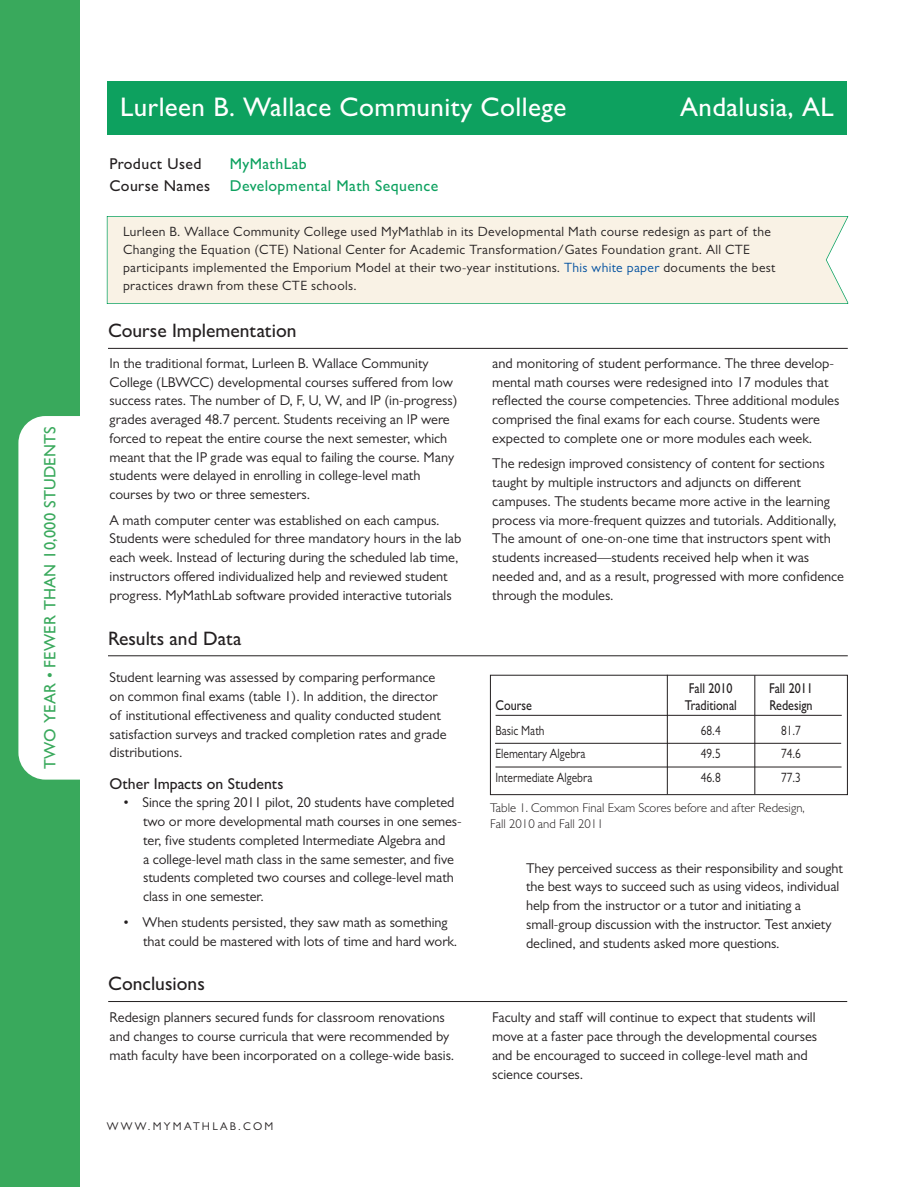
<style>
.page{position:relative;width:918px;height:1188px;background:#fff}
.page>*{position:absolute;margin:0;border:0;box-sizing:border-box;transform-origin:0 0}
.t1{font:500 27px "Gill Sans MT Pro";letter-spacing:.015em;color:#fff}
.t2{font:500 19.5px "Gill Sans MT Pro";color:#231f20}
.t3{font:500 16.5px "Gill Sans MT Pro";letter-spacing:.01em;color:#39a95c}
.t4{font:500 15.75px/22.5px "Gill Sans MT Pro";letter-spacing:.025em;color:#0da15f}
.t5{font:500 15.75px "Gill Sans MT Pro";color:#231f20}
.t6{font:500 15.75px "Gill Sans MT Pro";letter-spacing:.025em;color:#231f20}
.t7{font:14.25px/18.8px "Gill Sans MT Pro";color:#231f20}
.t8{font:500 14.25px "Gill Sans MT Pro";color:#231f20;scale:.85 1}
.t9{font:13.5px/18px "Gill Sans MT Pro";letter-spacing:.025em;color:#231f20}
.t10{font:13.5px "Gill Sans MT Pro";color:#231f20;scale:.85 1}
.t11{font:13.5px "Gill Sans MT Pro";letter-spacing:.025em;color:#231f20;scale:.85 1}
.t12{font:300 12.75px/15.8px "Gill Sans MT Pro";color:#231f20}
.t13{font:11.25px "Gill Sans MT Pro";letter-spacing:.2em;color:#231f20}
.s1{color:#231f20}
.s2{color:#01509f}
</style>
<div class="page">
<div style="left:107px;top:216px;width:741px;height:88px;background:#f9f2e5"></div>
<div style="left:107px;top:81px;width:740px;height:54px;background:#0da15f"></div>
<div style="left:0;top:0;width:80px;height:1187px;background:#39a95c"></div>
<div style="left:18px;top:416px;width:95px;height:364px;background:#fff;border-radius:27px"></div>
<hr style="left:108px;top:348px;width:740px;height:1px;background:#231f20">
<hr style="left:108px;top:655px;width:740px;height:1px;background:#231f20">
<hr style="left:108px;top:1001px;width:739px;height:1px;background:#231f20">
<div style="left:490px;top:675px;width:358px;height:120px;border:1px solid #231f20"></div>
<hr style="left:496px;top:715px;width:346px;height:1px;background:#231f20">
<hr style="left:667px;top:675px;width:1px;height:119px;background:#231f20">
<hr style="left:755px;top:675px;width:1px;height:119px;background:#231f20">
<hr style="left:495px;top:767px;width:347px;height:1px;background:#231f20">
<hr style="left:495px;top:743px;width:346px;height:1px;background:#231f20">
<p class="t3" style="left:44px;top:769px;width:344px;rotate:-90deg">TWO YEAR • FEWER THAN 10,000 STUDENTS</p>
<h1 class="t1" style="left:120px;top:97px;width:448px">Lurleen B. Wallace Community College</h1>
<h1 class="t1" style="left:680px;top:97px;width:155px">Andalusia, AL</h1>
<p class="t4" style="left:109px;top:154px;width:330px;text-indent:120px">MyMathLab<br><span class="s1">Course Names</span> Developmental Math Sequence</p>
<p class="t6" style="left:109px;top:158px;width:94px">Product Used</p>
<p class="t9" style="left:123px;top:224px;width:654px">Lurleen B. Wallace Community College used MyMathlab in its Developmental Math course redesign as part of the Changing the Equation (CTE) National Center for Academic Transformation/Gates Foundation grant. All CTE participants implemented the Emporium Model at their two-year institutions. <span class="s2">This white paper</span> documents the best practices drawn from these CTE schools.</p>
<h2 class="t2" style="left:108px;top:323px;width:190px">Course Implementation</h2>
<p class="t7" style="left:110px;top:355px;width:350px">In the traditional format, Lurleen B. Wallace Community College (LBWCC) developmental courses suffered from low success rates. The number of D, F, U, W, and IP (in-progress) grades averaged 48.7 percent. Students receiving an IP were forced to repeat the entire course the next semester, which meant that the IP grade was equal to failing the course. Many students were delayed in enrolling in college-level math courses by two or three semesters.</p>
<p class="t7" style="left:110px;top:512px;width:354px">A math computer center was established on each campus.<br>Students were scheduled for three mandatory hours in the lab each week. Instead of lecturing during the scheduled lab time, instructors offered individualized help and reviewed student progress. MyMathLab software provided interactive tutorials</p>
<h2 class="t2" style="left:108px;top:631px;width:135px">Results and Data</h2>
<p class="t7" style="left:109px;top:670px;width:339px">Student learning was assessed by comparing performance on common final exams (table 1). In addition, the director of institutional effectiveness and quality conducted student satisfaction surveys and tracked completion rates and grade distributions.</p>
<p class="t5" style="left:110px;top:777px;width:175px">Other Impacts on Students</p>
<p class="t7" style="left:143px;top:795px;width:320px;text-indent:-20px">• Since the spring 2011 pilot, 20 students have completed two or more developmental math courses in one semes&shy;ter, five students completed Intermediate Algebra and<br>a college-level math class in the same semester, and five students completed two courses and college-level math class in one semester.</p>
<p class="t7" style="left:143px;top:914px;width:316px;text-indent:-20px">• When students persisted, they saw math as something that could be mastered with lots of time and hard work.</p>
<h2 class="t2" style="left:108px;top:976px;width:98px">Conclusions</h2>
<p class="t7" style="left:492px;top:355px;width:349px">and monitoring of student performance. The three develop&shy;mental math courses were redesigned into 17 modules that reflected the course competencies. Three additional modules comprised the final exams for each course. Students were expected to complete one or more modules each week.</p>
<p class="t7" style="left:492px;top:456px;width:353px">The redesign improved consistency of content for sections taught by multiple instructors and adjuncts on different campuses. The students became more active in the learning process via more-frequent quizzes and tutorials. Additionally, The amount of one-on-one time that instructors spent with students increased—students received help when it was needed and, and as a result, progressed with more confidence through the modules.</p>
<p class="t8" style="left:689px;top:683px;width:53px">Fall 2010</p>
<p class="t8" style="left:769px;top:683px;width:53px">Fall 2011</p>
<p class="t8" style="left:496px;top:700px;width:44px">Course</p>
<p class="t8" style="left:685px;top:700px;width:63px">Traditional</p>
<p class="t8" style="left:769px;top:700px;width:52px">Redesign</p>
<p class="t10" style="left:496px;top:726px;width:59px">Basic Math</p>
<p class="t11" style="left:701px;top:726px;width:25px">68.4</p>
<p class="t11" style="left:781px;top:726px;width:25px">81.7</p>
<p class="t10" style="left:496px;top:749px;width:107px">Elementary Algebra</p>
<p class="t11" style="left:701px;top:749px;width:25px">49.5</p>
<p class="t11" style="left:781px;top:749px;width:25px">74.6</p>
<p class="t10" style="left:496px;top:773px;width:115px">Intermediate Algebra</p>
<p class="t11" style="left:701px;top:773px;width:25px">46.8</p>
<p class="t11" style="left:781px;top:773px;width:25px">77.3</p>
<p class="t12" style="left:490px;top:801px;width:316px">Table 1. Common Final Exam Scores before and after Redesign,<br>Fall 2010 and Fall 2011</p>
<p class="t7" style="left:526px;top:860px;width:318px">They perceived success as their responsibility and sought the best ways to succeed such as using videos, individual help from the instructor or a tutor and initiating a small-group discussion with the instructor. Test anxiety declined, and students asked more questions.</p>
<p class="t7" style="left:110px;top:1010px;width:346px">Redesign planners secured funds for classroom renovations and changes to course curricula that were recommended by math faculty have been incorporated on a college-wide basis.</p>
<p class="t7" style="left:492px;top:1010px;width:327px">Faculty and staff will continue to expect that students will move at a faster pace through the developmental courses and be encouraged to succeed in college-level math and science courses.</p>
<p class="t13" style="left:107px;top:1123px;width:168px">WWW.MYMATHLAB.COM</p>
</div>
